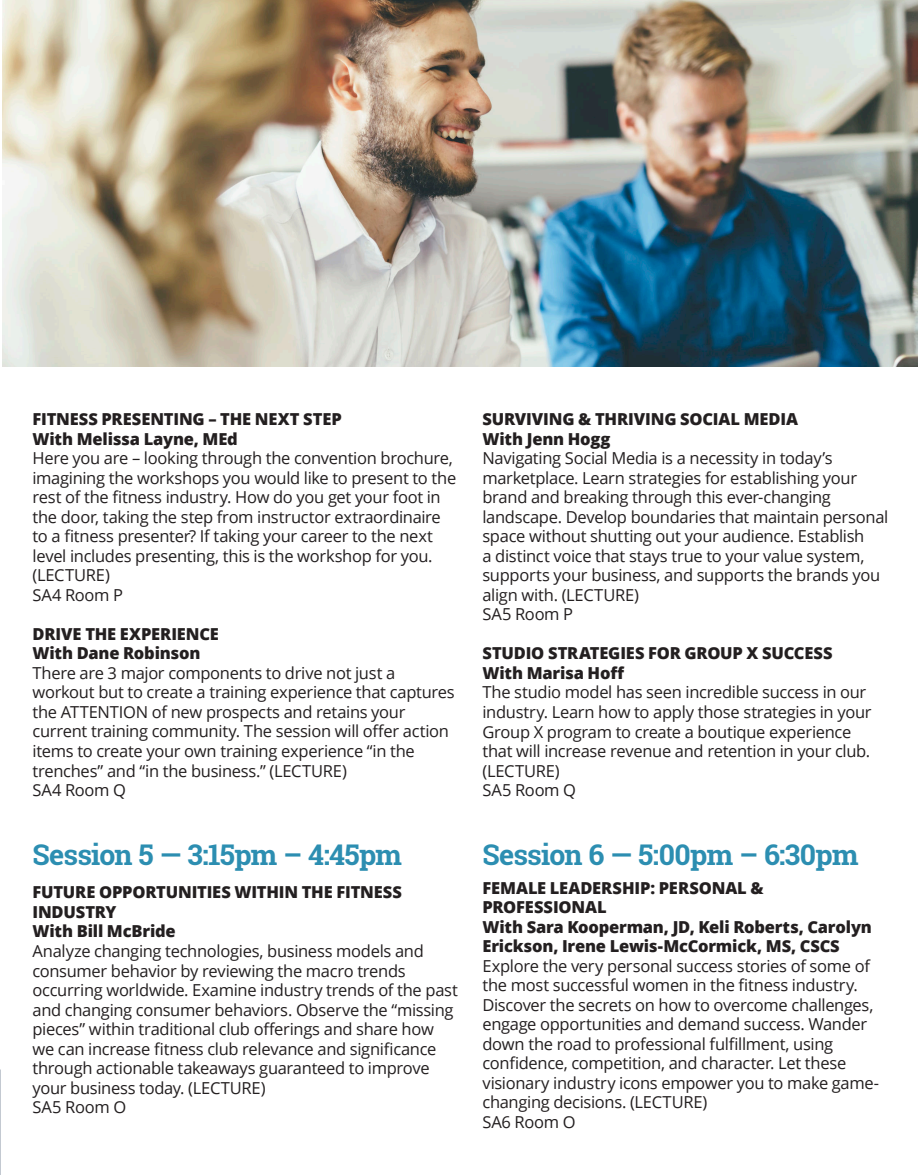
<style>
.page{position:relative;width:918px;height:1175px;background:#fff}
.page>*{position:absolute;margin:0;border:0;box-sizing:border-box;transform-origin:0 0}
.t1{font:700 28.5px "Roboto Slab";letter-spacing:-.025em;color:#2c8eb1}
.t2{font:16.5px/19.5px "Open Sans";letter-spacing:-.02em;color:#231f20}
.t3{font:800 16.5px/19.5px "Open Sans";letter-spacing:-.01em;color:#231f20}
</style>
<div class="page">
<img style="left:3px;top:0;width:915px;height:366px">
<p class="t3" style="left:33px;top:409px;width:311px">FITNESS PRESENTING – THE NEXT STEP<br>With Melissa Layne, MEd</p>
<p class="t2" style="left:33px;top:448px;width:425px">Here you are – looking through the convention brochure, imagining the workshops you would like to present to the rest of the fitness industry. How do you get your foot in the door, taking the step from instructor extraordinaire to a fitness presenter? If taking your career to the next level includes presenting, this is the workshop for you. (LECTURE)<br>SA4 Room P</p>
<p class="t3" style="left:33px;top:623px;width:188px">DRIVE THE EXPERIENCE<br>With Dane Robinson</p>
<p class="t2" style="left:33px;top:663px;width:424px">There are 3 major components to drive not just a workout but to create a training experience that captures the ATTENTION of new prospects and retains your current training community. The session will offer action items to create your own training experience “in the trenches” and “in the business.” (LECTURE)<br>SA4 Room Q</p>
<h1 class="t1" style="left:33px;top:835px;width:371px">Session 5 — 3:15pm – 4:45pm</h1>
<p class="t3" style="left:33px;top:881px;width:371px">FUTURE OPPORTUNITIES WITHIN THE FITNESS<br>INDUSTRY<br>With Bill McBride</p>
<p class="t2" style="left:33px;top:940px;width:427px">Analyze changing technologies, business models and consumer behavior by reviewing the macro trends occurring worldwide. Examine industry trends of the past and changing consumer behaviors. Observe the “missing pieces” within traditional club offerings and share how we can increase fitness club relevance and significance through actionable takeaways guaranteed to improve your business today. (LECTURE)<br>SA5 Room O</p>
<p class="t3" style="left:482px;top:409px;width:317px">SURVIVING &amp; THRIVING SOCIAL MEDIA<br>With Jenn Hogg</p>
<p class="t2" style="left:482px;top:448px;width:407px">Navigating Social Media is a necessity in today’s marketplace. Learn strategies for establishing your brand and breaking through this ever-changing landscape. Develop boundaries that maintain personal space without shutting out your audience. Establish<br>a distinct voice that stays true to your value system, supports your business, and supports the brands you align with. (LECTURE)<br>SA5 Room P</p>
<p class="t3" style="left:482px;top:643px;width:352px">STUDIO STRATEGIES FOR GROUP X SUCCESS<br>With Marisa Hoff</p>
<p class="t2" style="left:482px;top:682px;width:391px">The studio model has seen incredible success in our industry. Learn how to apply those strategies in your Group X program to create a boutique experience that will increase revenue and retention in your club. (LECTURE)<br>SA5 Room Q</p>
<h1 class="t1" style="left:482px;top:835px;width:378px">Session 6 — 5:00pm – 6:30pm</h1>
<p class="t3" style="left:482px;top:877px;width:391px">FEMALE LEADERSHIP: PERSONAL &amp; PROFESSIONAL<br>With Sara Kooperman, JD, Keli Roberts, Carolyn Erickson, Irene Lewis-McCormick, MS, CSCS</p>
<p class="t2" style="left:482px;top:955px;width:398px">Explore the very personal success stories of some of the most successful women in the fitness industry.<br>Discover the secrets on how to overcome challenges, engage opportunities and demand success. Wander down the road to professional fulfillment, using confidence, competition, and character. Let these visionary industry icons empower you to make game&shy;changing decisions. (LECTURE)<br>SA6 Room O</p>
</div>
